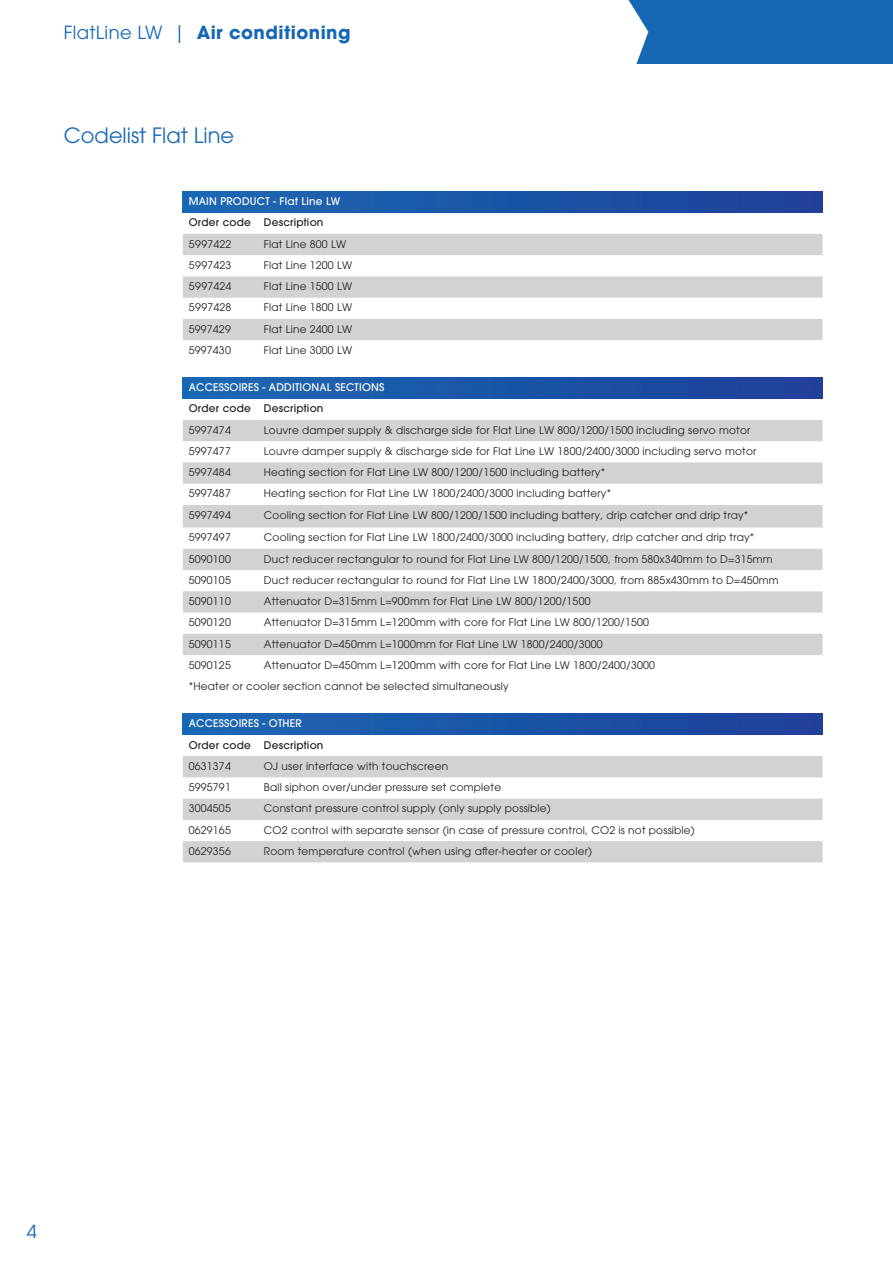
<style>
.page{position:relative;width:893px;height:1263px;background:#fff}
.page>*{position:absolute;margin:0;border:0;box-sizing:border-box;transform-origin:0 0}
.t1{font:21px "ITC Avant Garde Pro";color:#1768b4}
.t2{font:700 18px "ITC Avant Garde Pro";letter-spacing:.025em;color:#1768b4}
.t3{font:18px "ITC Avant Garde Pro";color:#1768b4}
.Tabel_tekst{font:10.5px "ITC Avant Garde Pro";letter-spacing:.02em;color:#231f20}
.Tabel_kop{font:500 10.5px "ITC Avant Garde Pro";letter-spacing:.02em;color:#fff}
.Tabel_tekst-2{font:500 10.5px "ITC Avant Garde Pro";letter-spacing:.02em;color:#231f20}
.s1{font-weight:400}
</style>
<div class="page">
<div style="left:381px;top:0;width:512px;height:64px;background:#1768b4"></div>
<div style="left:381px;top:0;width:268px;height:64px;background:#fff"></div>
<div style="left:183px;top:191px;width:640px;height:22px;background:linear-gradient(to right,#1a69b3,#1d4099)"></div>
<svg style="left:183px;top:234px;width:640px;height:106px;fill:#d1d2d4"></svg>
<div style="left:183px;top:377px;width:640px;height:22px;background:linear-gradient(to right,#1a69b3,#1d4099)"></div>
<svg style="left:183px;top:420px;width:640px;height:235px;fill:#d1d2d4"></svg>
<div style="left:183px;top:713px;width:640px;height:22px;background:linear-gradient(to right,#1a69b3,#1d4099)"></div>
<svg style="left:183px;top:756px;width:640px;height:106px;fill:#d1d2d4"></svg>
<h2 class="t2" style="left:64px;top:20px;width:288px"><span class="s1">FlatLine LW |</span> Air conditioning</h2>
<p class="t1" style="left:64px;top:122px;width:172px">Codelist Flat Line</p>
<p class="Tabel_kop" style="left:189px;top:195px;width:153px">MAIN PRODUCT - Flat Line LW</p>
<p class="Tabel_tekst-2" style="left:189px;top:216px;width:64px">Order code</p>
<p class="Tabel_tekst-2" style="left:264px;top:216px;width:61px">Description</p>
<p class="Tabel_tekst" style="left:189px;top:237px;width:44px">5997422</p>
<p class="Tabel_tekst" style="left:264px;top:237px;width:84px">Flat Line 800 LW</p>
<p class="Tabel_tekst" style="left:189px;top:259px;width:44px">5997423</p>
<p class="Tabel_tekst" style="left:264px;top:259px;width:90px">Flat Line 1200 LW</p>
<p class="Tabel_tekst" style="left:189px;top:280px;width:44px">5997424</p>
<p class="Tabel_tekst" style="left:264px;top:280px;width:90px">Flat Line 1500 LW</p>
<p class="Tabel_tekst" style="left:189px;top:301px;width:44px">5997428</p>
<p class="Tabel_tekst" style="left:264px;top:301px;width:90px">Flat Line 1800 LW</p>
<p class="Tabel_tekst" style="left:189px;top:322px;width:43px">5997429</p>
<p class="Tabel_tekst" style="left:264px;top:322px;width:90px">Flat Line 2400 LW</p>
<p class="Tabel_tekst" style="left:189px;top:344px;width:43px">5997430</p>
<p class="Tabel_tekst" style="left:264px;top:344px;width:90px">Flat Line 3000 LW</p>
<p class="Tabel_kop" style="left:189px;top:381px;width:197px">ACCESSOIRES - ADDITIONAL SECTIONS</p>
<p class="Tabel_tekst-2" style="left:189px;top:402px;width:64px">Order code</p>
<p class="Tabel_tekst-2" style="left:264px;top:402px;width:61px">Description</p>
<p class="Tabel_tekst" style="left:189px;top:423px;width:43px">5997474</p>
<p class="Tabel_tekst" style="left:264px;top:423px;width:488px">Louvre damper supply &amp; discharge side for Flat Line LW 800/1200/1500 including servo motor</p>
<p class="Tabel_tekst" style="left:189px;top:445px;width:43px">5997477</p>
<p class="Tabel_tekst" style="left:264px;top:445px;width:494px">Louvre damper supply &amp; discharge side for Flat Line LW 1800/2400/3000 including servo motor</p>
<p class="Tabel_tekst" style="left:189px;top:466px;width:43px">5997484</p>
<p class="Tabel_tekst" style="left:264px;top:466px;width:343px">Heating section for Flat Line LW 800/1200/1500 including battery*</p>
<p class="Tabel_tekst" style="left:189px;top:487px;width:43px">5997487</p>
<p class="Tabel_tekst" style="left:264px;top:487px;width:349px">Heating section for Flat Line LW 1800/2400/3000 including battery*</p>
<p class="Tabel_tekst" style="left:189px;top:508px;width:43px">5997494</p>
<p class="Tabel_tekst" style="left:264px;top:508px;width:486px">Cooling section for Flat Line LW 800/1200/1500 including battery, drip catcher and drip tray*</p>
<p class="Tabel_tekst" style="left:189px;top:531px;width:43px">5997497</p>
<p class="Tabel_tekst" style="left:264px;top:531px;width:492px">Cooling section for Flat Line LW 1800/2400/3000 including battery, drip catcher and drip tray*</p>
<p class="Tabel_tekst" style="left:189px;top:552px;width:43px">5090100</p>
<p class="Tabel_tekst" style="left:264px;top:552px;width:510px">Duct reducer rectangular to round for Flat Line LW 800/1200/1500, from 580x340mm to D=315mm</p>
<p class="Tabel_tekst" style="left:189px;top:573px;width:43px">5090105</p>
<p class="Tabel_tekst" style="left:264px;top:573px;width:516px">Duct reducer rectangular to round for Flat Line LW 1800/2400/3000, from 885x430mm to D=450mm</p>
<p class="Tabel_tekst" style="left:189px;top:595px;width:43px">5090110</p>
<p class="Tabel_tekst" style="left:264px;top:595px;width:328px">Attenuator D=315mm L=900mm for Flat Line LW 800/1200/1500</p>
<p class="Tabel_tekst" style="left:189px;top:616px;width:43px">5090120</p>
<p class="Tabel_tekst" style="left:264px;top:616px;width:387px">Attenuator D=315mm L=1200mm with core for Flat Line LW 800/1200/1500</p>
<p class="Tabel_tekst" style="left:189px;top:637px;width:43px">5090115</p>
<p class="Tabel_tekst" style="left:264px;top:637px;width:340px">Attenuator D=450mm L=1000mm for Flat Line LW 1800/2400/3000</p>
<p class="Tabel_tekst" style="left:189px;top:658px;width:43px">5090125</p>
<p class="Tabel_tekst" style="left:264px;top:658px;width:393px">Attenuator D=450mm L=1200mm with core for Flat Line LW 1800/2400/3000</p>
<p class="Tabel_tekst" style="left:189px;top:680px;width:321px">*Heater or cooler section cannot be selected simultaneously</p>
<p class="Tabel_kop" style="left:189px;top:717px;width:114px">ACCESSOIRES - OTHER</p>
<p class="Tabel_tekst-2" style="left:189px;top:738px;width:64px">Order code</p>
<p class="Tabel_tekst-2" style="left:264px;top:738px;width:61px">Description</p>
<p class="Tabel_tekst" style="left:189px;top:759px;width:43px">0631374</p>
<p class="Tabel_tekst" style="left:264px;top:759px;width:186px">OJ user interface with touchscreen</p>
<p class="Tabel_tekst" style="left:189px;top:781px;width:43px">5995791</p>
<p class="Tabel_tekst" style="left:264px;top:781px;width:239px">Ball siphon over/under pressure set complete</p>
<p class="Tabel_tekst" style="left:189px;top:802px;width:43px">3004505</p>
<p class="Tabel_tekst" style="left:264px;top:802px;width:288px">Constant pressure control supply (only supply possible)</p>
<p class="Tabel_tekst" style="left:189px;top:823px;width:43px">0629165</p>
<p class="Tabel_tekst" style="left:264px;top:823px;width:432px">CO2 control with separate sensor (in case of pressure control, CO2 is not possible)</p>
<p class="Tabel_tekst" style="left:189px;top:844px;width:43px">0629356</p>
<p class="Tabel_tekst" style="left:264px;top:844px;width:330px">Room temperature control (when using after-heater or cooler)</p>
<h2 class="t3" style="left:27px;top:1220px;width:11px">4</h2>
</div>
